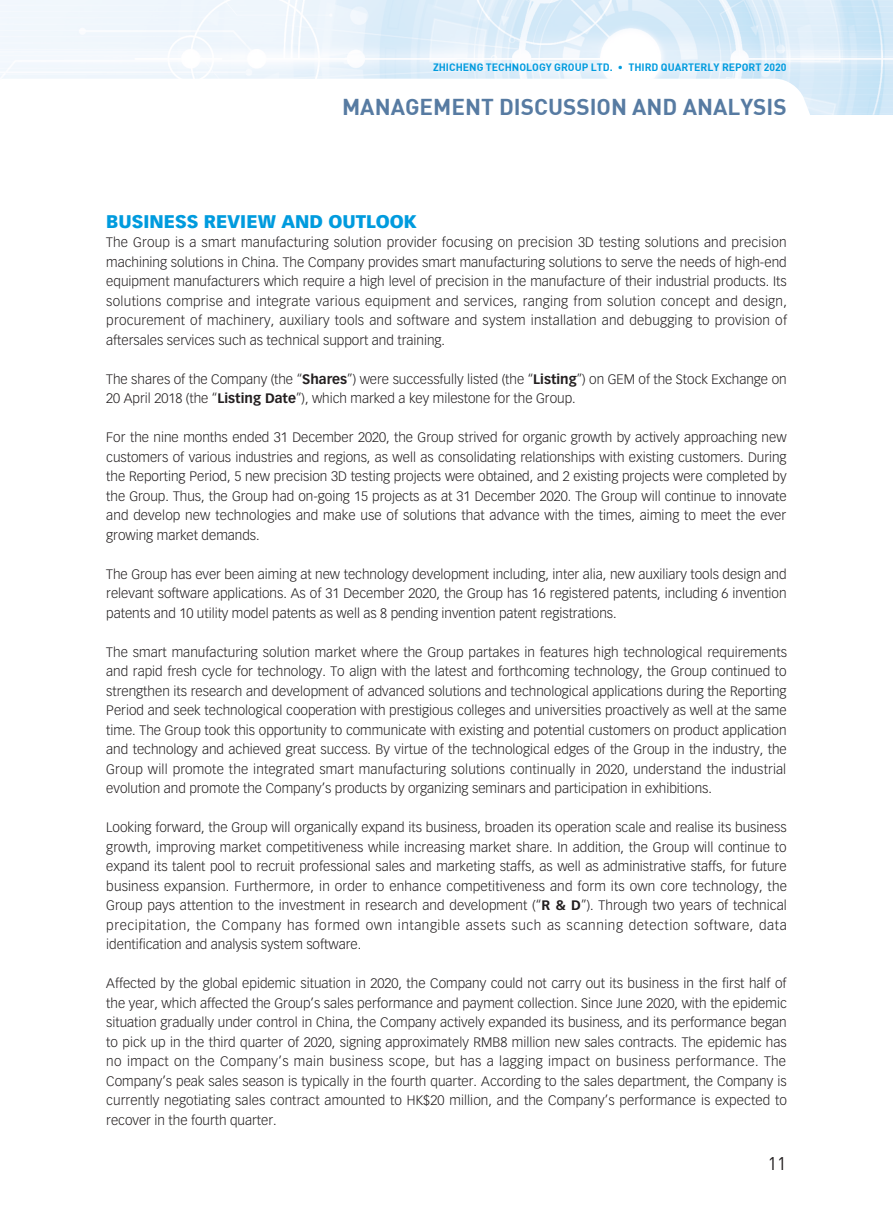
<style>
.page{position:relative;width:893px;height:1212px;background:#fff}
.page>*{position:absolute;margin:0;border:0;box-sizing:border-box;transform-origin:0 0}
.t1{font:22.5px "DIN Bold";color:#577ba2}
.t2{font:900 18px "Vectora LT Std";color:#009bde}
.t3{font:18px "DIN";color:#231f20}
.t4{font:300 13.5px/19.5px "Vectora LT Std";color:#231f20;text-align:justify}
.t5{font:10.5px "DIN Bold";color:#009bde}
.s1{font-weight:700}
</style>
<div class="page">
<img style="left:0;top:0;width:893px;height:115px">
<svg style="left:0;top:79px;width:817px;height:36px"></svg>
<p class="t5" style="left:433px;top:60px;width:355px">ZHICHENG TECHNOLOGY GROUP LTD. • THIRD QUARTERLY REPORT 2020</p>
<h1 class="t1" style="left:342px;top:92px;width:446px">MANAGEMENT DISCUSSION AND ANALYSIS</h1>
<h2 class="t2" style="left:106px;top:210px;width:312px">BUSINESS REVIEW AND OUTLOOK</h2>
<p class="t4" style="left:106px;top:233px;width:682px">The Group is a smart manufacturing solution provider focusing on precision 3D testing solutions and precision machining solutions in China. The Company provides smart manufacturing solutions to serve the needs of high-end equipment manufacturers which require a high level of precision in the manufacture of their industrial products. Its solutions comprise and integrate various equipment and services, ranging from solution concept and design, procurement of machinery, auxiliary tools and software and system installation and debugging to provision of aftersales services such as technical support and training.</p>
<p class="t4" style="left:106px;top:369px;width:682px">The shares of the Company (the “<span class="s1">Shares</span>”) were successfully listed (the “<span class="s1">Listing</span>”) on GEM of the Stock Exchange on<br>20 April 2018 (the “<span class="s1">Listing Date</span>”), which marked a key milestone for the Group.</p>
<p class="t4" style="left:106px;top:428px;width:682px">For the nine months ended 31 December 2020, the Group strived for organic growth by actively approaching new customers of various industries and regions, as well as consolidating relationships with existing customers. During the Reporting Period, 5 new precision 3D testing projects were obtained, and 2 existing projects were completed by the Group. Thus, the Group had on-going 15 projects as at 31 December 2020. The Group will continue to innovate and develop new technologies and make use of solutions that advance with the times, aiming to meet the ever growing market demands.</p>
<p class="t4" style="left:106px;top:564px;width:682px">The Group has ever been aiming at new technology development including, inter alia, new auxiliary tools design and relevant software applications. As of 31 December 2020, the Group has 16 registered patents, including 6 invention patents and 10 utility model patents as well as 8 pending invention patent registrations.</p>
<p class="t4" style="left:106px;top:642px;width:682px">The smart manufacturing solution market where the Group partakes in features high technological requirements and rapid fresh cycle for technology. To align with the latest and forthcoming technology, the Group continued to strengthen its research and development of advanced solutions and technological applications during the Reporting Period and seek technological cooperation with prestigious colleges and universities proactively as well at the same time. The Group took this opportunity to communicate with existing and potential customers on product application and technology and achieved great success. By virtue of the technological edges of the Group in the industry, the Group will promote the integrated smart manufacturing solutions continually in 2020, understand the industrial evolution and promote the Company’s products by organizing seminars and participation in exhibitions.</p>
<p class="t4" style="left:106px;top:818px;width:682px">Looking forward, the Group will organically expand its business, broaden its operation scale and realise its business growth, improving market competitiveness while increasing market share. In addition, the Group will continue to expand its talent pool to recruit professional sales and marketing staffs, as well as administrative staffs, for future business expansion. Furthermore, in order to enhance competitiveness and form its own core technology, the Group pays attention to the investment in research and development (“<span class="s1">R &amp; D</span>”). Through two years of technical precipitation, the Company has formed own intangible assets such as scanning detection software, data identification and analysis system software.</p>
<p class="t4" style="left:106px;top:974px;width:682px">Affected by the global epidemic situation in 2020, the Company could not carry out its business in the first half of the year, which affected the Group’s sales performance and payment collection. Since June 2020, with the epidemic situation gradually under control in China, the Company actively expanded its business, and its performance began to pick up in the third quarter of 2020, signing approximately RMB8 million new sales contracts. The epidemic has no impact on the Company’s main business scope, but has a lagging impact on business performance. The Company’s peak sales season is typically in the fourth quarter. According to the sales department, the Company is currently negotiating sales contract amounted to HK$20 million, and the Company’s performance is expected to recover in the fourth quarter.</p>
<h2 class="t3" style="left:768px;top:1152px;width:20px">11</h2>
</div>
